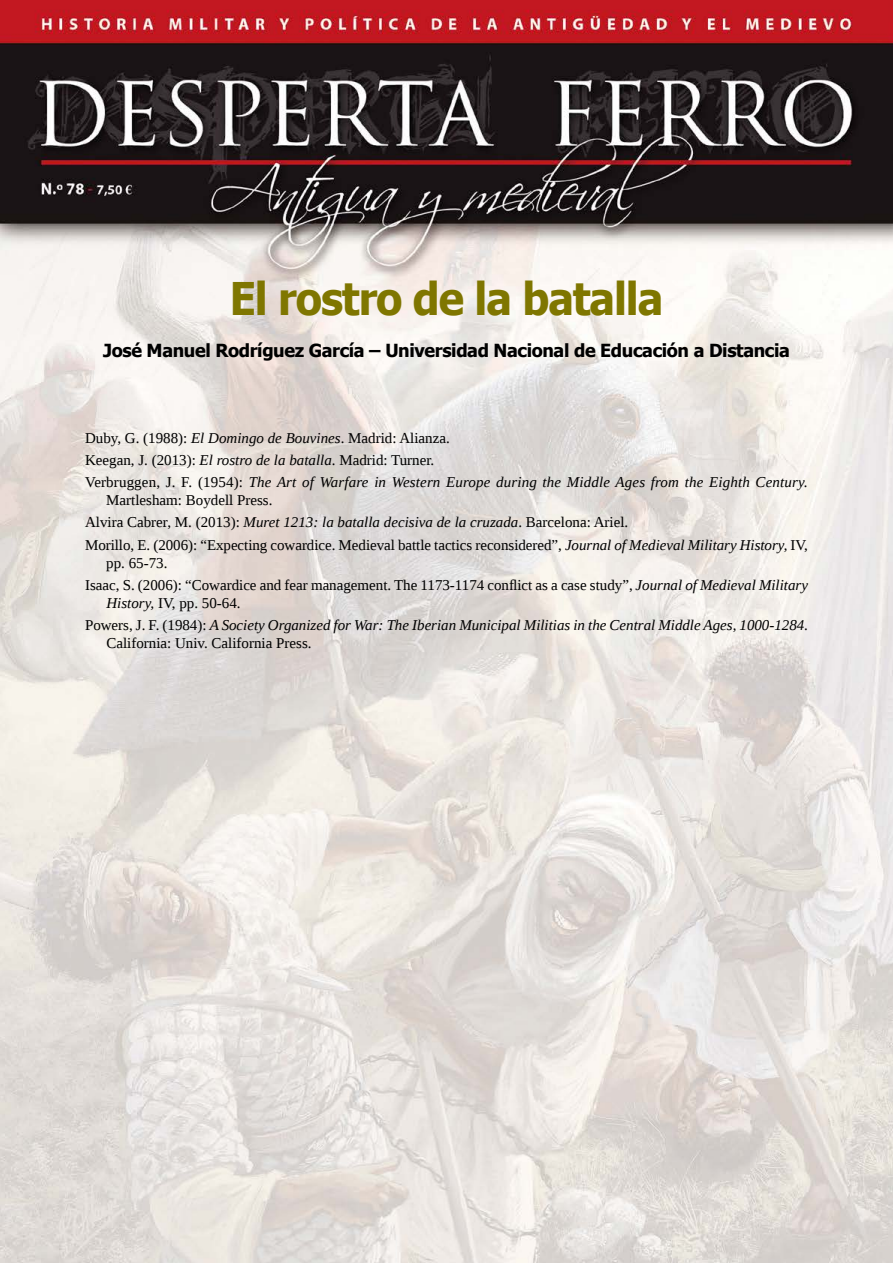
<style>
.page{position:relative;width:893px;height:1263px;background:#fff}
.page>*{position:absolute;margin:0;border:0;box-sizing:border-box;transform-origin:0 0}
.t1{font:700 45px "Tahoma";letter-spacing:-.025em;color:#7f7600;scale:.95 1}
.t2{font:700 18px "Tahoma";letter-spacing:-.02em;color:#000}
.t3{font:15px/22.2px "Liberation Serif";color:#000}
.t4{font:italic 15px/22.2px "Liberation Serif";color:#000}
.s1{font-style:normal}
.s2{font-style:italic}
</style>
<div class="page">
<img style="left:0;top:0;width:893px;height:1263px">
<h1 class="t1" style="left:230px;top:278px;width:458px">El rostro de la batalla</h1>
<p class="t2" style="left:103px;top:342px;width:688px">José Manuel Rodríguez García – Universidad Nacional de Educación a Distancia</p>
<p class="t4" style="left:85px;top:428px;width:724px"><span class="s1">Duby, G. (1988):</span> El Domingo de Bouvines<span class="s1">. Madrid: Alianza.<br>Keegan, J. (2013):</span> El rostro de la batalla<span class="s1">. Madrid: Turner.<br>Verbruggen, J. F. (1954):</span> The Art of Warfare in Western Europe during the Middle Ages from the Eighth Century.</p>
<p class="t3" style="left:85px;top:490px;width:724px;text-indent:21px">Martlesham: Boydell Press.<br>Alvira Cabrer, M. (2013): <span class="s2">Muret 1213: la batalla decisiva de la cruzada</span>. Barcelona: Ariel.<br>Morillo, E. (2006): “Expecting cowardice. Medieval battle tactics reconsidered”, <span class="s2">Journal of Medieval Military History,</span> IV,</p>
<p class="t3" style="left:85px;top:553px;width:724px;text-indent:21px">pp. 65-73.<br>Isaac, S. (2006): “Cowardice and fear management. The 1173-1174 conflict as a case study”, <span class="s2">Journal of Medieval Military</span></p>
<p class="t4" style="left:85px;top:593px;width:724px;text-indent:21px">History, <span class="s1">IV, pp. 50-64.<br>Powers, J. F. (1984):</span> A Society Organized for War: The Iberian Municipal Militias in the Central Middle Ages, 1000-1284<span class="s1">.</span></p>
<p class="t3" style="left:106px;top:633px;width:207px">California: Univ. California Press.</p>
</div>
